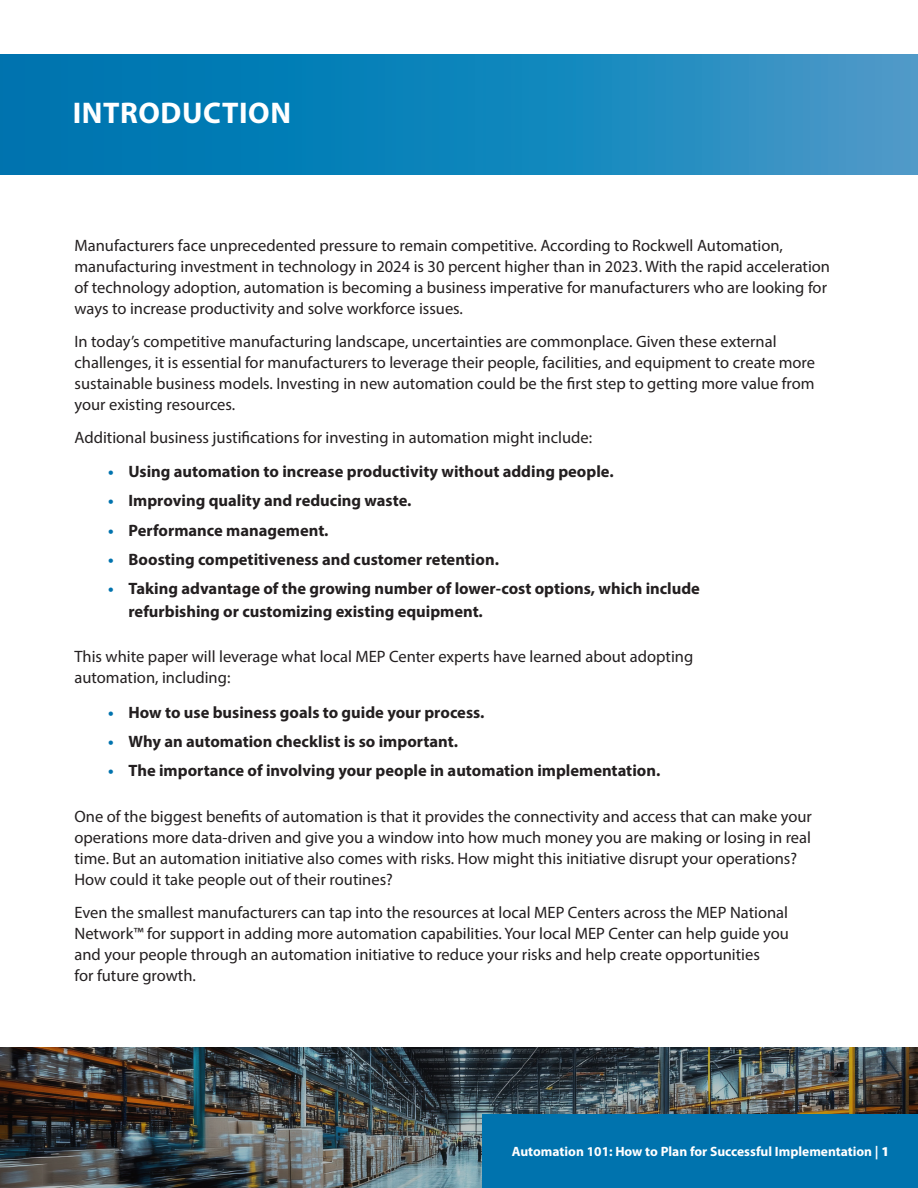
<style>
.page{position:relative;width:918px;height:1188px;background:#fff}
.page>*{position:absolute;margin:0;border:0;box-sizing:border-box;transform-origin:0 0}
._1__Header_White{font:700 30px "Myriad Pro";letter-spacing:.02em;color:#fff}
._3__Body_Txt{font:16.5px/21px "Myriad Pro";color:#231f20}
.t1{font:700 16.5px/22.5px "Myriad Pro";color:#231f20}
.t2{font:700 13.5px "Myriad Pro";color:#fff}
.s1{color:#0073ae}
.s2{font-weight:900}
</style>
<div class="page">
<svg style="left:0;top:55px;width:918px;height:120px;background:#1584ba"></svg>
<img style="left:0;top:1048px;width:918px;height:140px">
<div style="left:482px;top:1115px;width:436px;height:73px;background:#0073ae"></div>
<p class="_1__Header_White" style="left:73px;top:94px;width:220px">INTRODUCTION</p>
<p class="_3__Body_Txt" style="left:75px;top:234px;width:757px">Manufacturers face unprecedented pressure to remain competitive. According to Rockwell Automation, manufacturing investment in technology in 2024 is 30 percent higher than in 2023. With the rapid acceleration of technology adoption, automation is becoming a business imperative for manufacturers who are looking for ways to increase productivity and solve workforce issues.</p>
<p class="_3__Body_Txt" style="left:75px;top:330px;width:742px">In today’s competitive manufacturing landscape, uncertainties are commonplace. Given these external challenges, it is essential for manufacturers to leverage their people, facilities, and equipment to create more sustainable business models. Investing in new automation could be the first step to getting more value from your existing resources.</p>
<p class="_3__Body_Txt" style="left:75px;top:426px;width:519px">Additional business justifications for investing in automation might include:</p>
<p class="t1" style="left:108px;top:460px;width:507px"><span class="s1">•</span> Using automation to increase productivity without adding people.</p>
<p class="t1" style="left:108px;top:489px;width:305px"><span class="s1">•</span> Improving quality and reducing waste.</p>
<p class="t1" style="left:108px;top:518px;width:222px"><span class="s1">•</span> Performance management.</p>
<p class="t1" style="left:108px;top:547px;width:392px"><span class="s1">•</span> Boosting competitiveness and customer retention.</p>
<p class="t1" style="left:129px;top:577px;width:573px;text-indent:-20px"><span class="s1">•</span> Taking advantage of the growing number of lower-cost options, which include refurbishing or customizing existing equipment.</p>
<p class="_3__Body_Txt" style="left:75px;top:646px;width:620px">This white paper will leverage what local MEP Center experts have learned about adopting automation, including:</p>
<p class="t1" style="left:108px;top:700px;width:378px"><span class="s1">•</span> How to use business goals to guide your process.</p>
<p class="t1" style="left:108px;top:730px;width:351px"><span class="s1">•</span> Why an automation checklist is so important.</p>
<p class="t1" style="left:108px;top:759px;width:554px"><span class="s1">•</span> The importance of involving your people in automation implementation.</p>
<p class="_3__Body_Txt" style="left:75px;top:806px;width:739px">One of the biggest benefits of automation is that it provides the connectivity and access that can make your operations more data-driven and give you a window into how much money you are making or losing in real time. But an automation initiative also comes with risks. How might this initiative disrupt your operations?<br>How could it take people out of their routines?</p>
<p class="_3__Body_Txt" style="left:75px;top:902px;width:716px">Even the smallest manufacturers can tap into the resources at local MEP Centers across the MEP National Network™ for support in adding more automation capabilities. Your local MEP Center can help guide you and your people through an automation initiative to reduce your risks and help create opportunities<br>for future growth.</p>
<p class="t2" style="left:512px;top:1143px;width:379px">Automation 101: How to Plan for Successful Implementation | <span class="s2">1</span></p>
</div>
